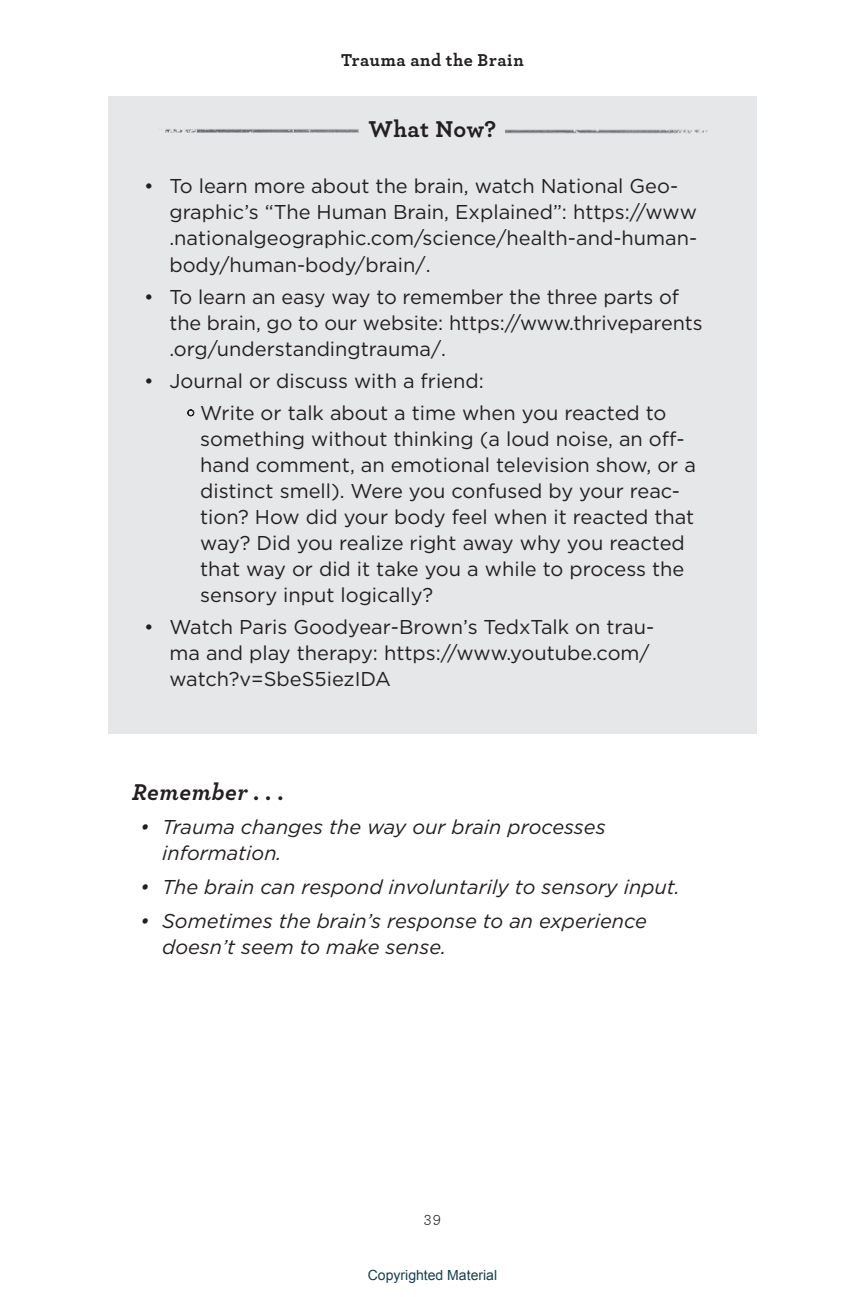
<style>
.page{position:relative;width:865px;height:1297px;background:#fff}
.page>*{position:absolute;margin:0;border:0;box-sizing:border-box;transform-origin:0 0}
.t1{font:italic 700 24px "Archer";letter-spacing:.02em;color:#231f20}
.t2{font:700 24px "Archer";letter-spacing:.015em;color:#231f20}
.t3{font:20px/26px "Gotham";color:#231f20}
.t4{font:italic 20px/26px "Gotham";color:#231f20}
.t5{font:700 18px "Archer";letter-spacing:.035em;color:#231f20}
.t6{font:16px "Archer";color:#231f20}
.t7{font:14px "Arial";color:#14404f}
.s1{font-family:"Carta";font-size:12px}
</style>
<div class="page">
<div style="left:108px;top:96px;width:648px;height:637px;background:#e6e7e9"></div>
<img style="left:505px;top:129px;width:203px;height:5px">
<img style="left:159px;top:129px;width:199px;height:4px">
<p class="t5" style="left:341px;top:46px;width:184px">Trauma and the Brain</p>
<p class="t2" style="left:368px;top:110px;width:129px">What Now?</p>
<p class="t3" style="left:169px;top:173px;width:529px;text-indent:-25px">• To learn more about the brain, watch National Geo&shy;graphic’s “The Human Brain, Explained”: https://www .nationalgeographic.com/science/health-and-human&shy;body/human-body/brain/.</p>
<p class="t3" style="left:169px;top:283px;width:534px;text-indent:-25px">• To learn an easy way to remember the three parts of the brain, go to our website: https://www.thriveparents .org/understandingtrauma/.</p>
<p class="t3" style="left:144px;top:367px;width:341px">• Journal or discuss with a friend:</p>
<p class="t3" style="left:200px;top:399px;width:497px;text-indent:-13px"><span class="s1">○</span> Write or talk about a time when you reacted to something without thinking (a loud noise, an off&shy;hand comment, an emotional television show, or a distinct smell). Were you confused by your reac&shy;tion? How did your body feel when it reacted that way? Did you realize right away why you reacted that way or did it take you a while to process the sensory input logically?</p>
<p class="t3" style="left:169px;top:613px;width:486px;text-indent:-25px">• Watch Paris Goodyear-Brown’s TedxTalk on trau&shy;ma and play therapy: https://www.youtube.com/ watch?v=SbeS5iezIDA</p>
<p class="t1" style="left:132px;top:772px;width:153px">Remember . . .</p>
<p class="t4" style="left:162px;top:813px;width:444px;text-indent:-22px">• Trauma changes the way our brain processes information.</p>
<p class="t4" style="left:140px;top:873px;width:541px">• The brain can respond involuntarily to sensory input.</p>
<p class="t4" style="left:162px;top:907px;width:486px;text-indent:-22px">• Sometimes the brain’s response to an experience doesn’t seem to make sense.</p>
<p class="t6" style="left:423px;top:1206px;width:19px">39</p>
<p class="t7" style="left:367px;top:1265px;width:131px">Copyrighted Material</p>
</div>
